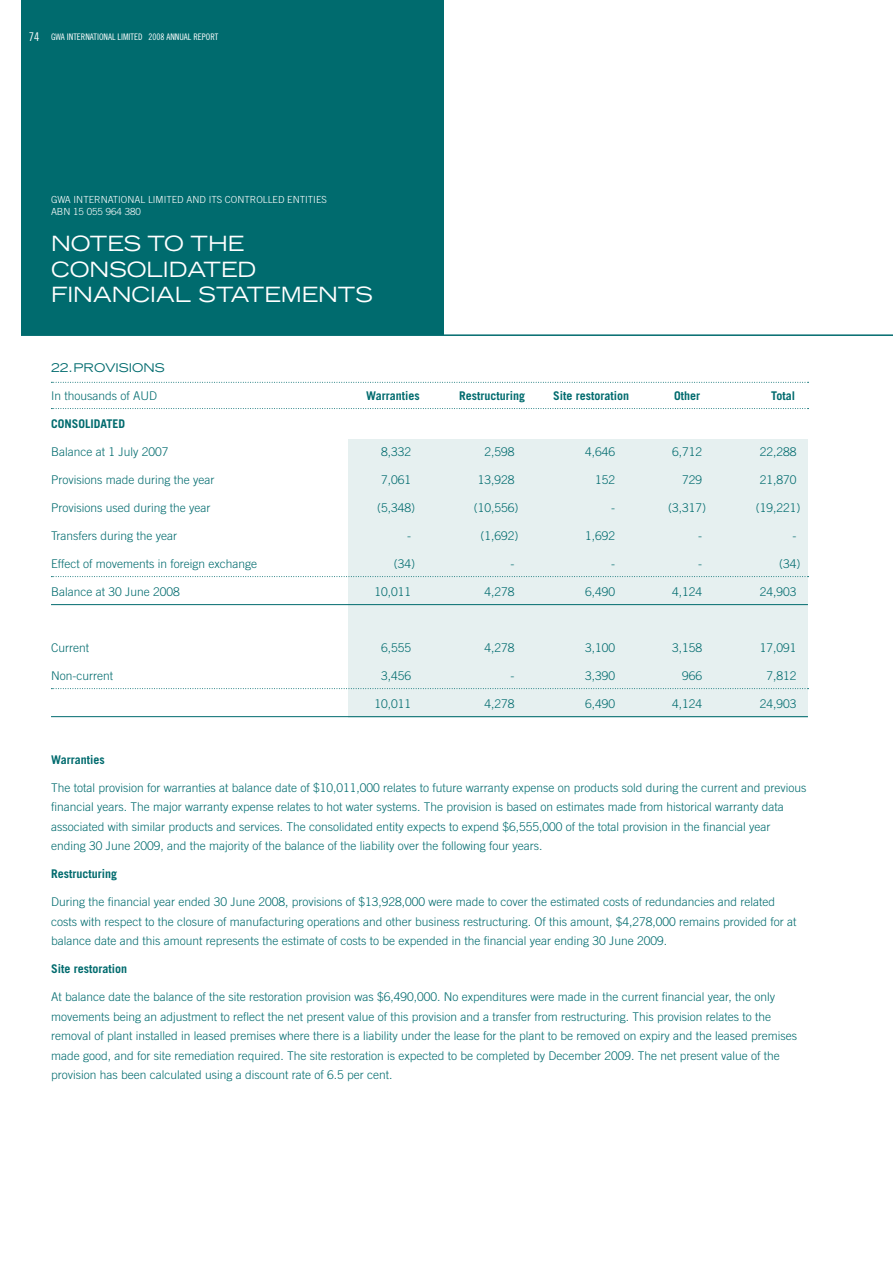
<style>
.page{position:relative;width:893px;height:1263px;background:#fff}
.page>*{position:absolute;margin:0;border:0;box-sizing:border-box;transform-origin:0 0}
.t1{font:expanded 21px "Trade Gothic LT Std";color:#fff}
.t2{font:300 12px/19.5px "Trade Gothic LT Std";color:#006b6e}
.t3{font:700 12px "Trade Gothic LT Std";color:#006b6e}
.t4{font:expanded 12px "Trade Gothic LT Std";color:#006b6e}
.t5{font:300 9.75px/12px "Trade Gothic LT Std";color:#fff}
.t6{font:9px "Trade Gothic LT Std Cn 18";color:#fff}
.s1{font-size:12px}
</style>
<div class="page">
<div style="left:21px;top:0;width:423px;height:335px;background:#006b6e"></div>
<hr style="left:0;top:334px;width:893px;height:2px;background:#006b6e">
<div style="left:0;top:0;width:21px;height:638px;background:#fff"></div>
<div style="left:349px;top:439px;width:459px;height:279px;background:#e6f0f0"></div>
<svg style="left:51px;top:382px;width:757px;height:1px"></svg>
<svg style="left:51px;top:408px;width:757px;height:1px"></svg>
<svg style="left:51px;top:576px;width:757px;height:1px"></svg>
<hr style="left:51px;top:604px;width:757px;height:1px;background:#006b6e">
<svg style="left:51px;top:688px;width:757px;height:1px"></svg>
<hr style="left:51px;top:716px;width:757px;height:1px;background:#006b6e">
<p class="t6" style="left:29px;top:31px;width:191px"><span class="s1">74</span> GWA INTERNATIONAL LIMITED 2008 ANNUAL REPORT</p>
<p class="t5" style="left:51px;top:193px;width:277px">GWA International Li mited and its controlled entiti es<br>ABN 15 055 964 380</p>
<h1 class="t1" style="left:51px;top:230px;width:19px">NOTES</h1>
<h1 class="t1" style="left:148px;top:230px;width:96px">TO THE</h1>
<h1 class="t1" style="left:51px;top:255px;width:20px">CONSO</h1>
<h1 class="t1" style="left:147px;top:255px;width:41px">LIDATED</h1>
<h1 class="t1" style="left:51px;top:281px;width:42px">FINANC</h1>
<h1 class="t1" style="left:150px;top:281px;width:67px">IAL STATEMENTS</h1>
<p class="t4" style="left:51px;top:359px;width:115px">22. PROVISIONS</p>
<p class="t2" style="left:51px;top:385px;width:96px">In thousands of AUD</p>
<p class="t3" style="left:366px;top:388px;width:55px">Warranties</p>
<p class="t3" style="left:459px;top:388px;width:67px">Restructuring</p>
<p class="t3" style="left:553px;top:388px;width:78px">Site restoration</p>
<p class="t3" style="left:674px;top:388px;width:28px">Other</p>
<p class="t3" style="left:771px;top:388px;width:26px">Total</p>
<p class="t3" style="left:51px;top:416px;width:76px">CONSOLIDATED</p>
<p class="t2" style="left:51px;top:441px;width:119px">Balance at 1 July 2007</p>
<p class="t2" style="left:381px;top:441px;width:32px">8,332</p>
<p class="t2" style="left:484px;top:441px;width:32px">2,598</p>
<p class="t2" style="left:585px;top:441px;width:32px">4,646</p>
<p class="t2" style="left:672px;top:441px;width:32px">6,712</p>
<p class="t2" style="left:760px;top:441px;width:38px">22,288</p>
<p class="t2" style="left:51px;top:469px;width:165px">Provisions made during the year</p>
<p class="t2" style="left:381px;top:469px;width:32px">7,061</p>
<p class="t2" style="left:478px;top:469px;width:38px">13,928</p>
<p class="t2" style="left:595px;top:469px;width:22px">152</p>
<p class="t2" style="left:682px;top:469px;width:22px">729</p>
<p class="t2" style="left:760px;top:469px;width:38px">21,870</p>
<p class="t2" style="left:51px;top:498px;width:161px">Provisions used during the year</p>
<p class="t2" style="left:377px;top:498px;width:40px">(5,348)</p>
<p class="t2" style="left:474px;top:498px;width:46px">(10,556)</p>
<p class="t2" style="left:611px;top:498px;width:5px">-</p>
<p class="t2" style="left:668px;top:498px;width:40px">(3,317)</p>
<p class="t2" style="left:756px;top:498px;width:46px">(19,221)</p>
<p class="t2" style="left:51px;top:526px;width:128px">Transfers during the year</p>
<p class="t2" style="left:407px;top:526px;width:5px">-</p>
<p class="t2" style="left:481px;top:526px;width:40px">(1,692)</p>
<p class="t2" style="left:585px;top:526px;width:32px">1,692</p>
<p class="t2" style="left:698px;top:526px;width:5px">-</p>
<p class="t2" style="left:793px;top:526px;width:5px">-</p>
<p class="t2" style="left:51px;top:554px;width:208px">Effect of movements in foreign exchange</p>
<p class="t2" style="left:394px;top:554px;width:23px">(34)</p>
<p class="t2" style="left:511px;top:554px;width:5px">-</p>
<p class="t2" style="left:611px;top:554px;width:5px">-</p>
<p class="t2" style="left:698px;top:554px;width:5px">-</p>
<p class="t2" style="left:779px;top:554px;width:23px">(34)</p>
<p class="t2" style="left:51px;top:582px;width:130px">Balance at 30 June 2008</p>
<p class="t2" style="left:374px;top:582px;width:38px">10,011</p>
<p class="t2" style="left:484px;top:582px;width:32px">4,278</p>
<p class="t2" style="left:585px;top:582px;width:32px">6,490</p>
<p class="t2" style="left:672px;top:582px;width:32px">4,124</p>
<p class="t2" style="left:760px;top:582px;width:38px">24,903</p>
<p class="t2" style="left:51px;top:638px;width:40px">Current</p>
<p class="t2" style="left:381px;top:638px;width:32px">6,555</p>
<p class="t2" style="left:484px;top:638px;width:32px">4,278</p>
<p class="t2" style="left:585px;top:638px;width:32px">3,100</p>
<p class="t2" style="left:672px;top:638px;width:32px">3,158</p>
<p class="t2" style="left:760px;top:638px;width:38px">17,091</p>
<p class="t2" style="left:51px;top:666px;width:64px">Non-current</p>
<p class="t2" style="left:381px;top:666px;width:32px">3,456</p>
<p class="t2" style="left:511px;top:666px;width:5px">-</p>
<p class="t2" style="left:585px;top:666px;width:32px">3,390</p>
<p class="t2" style="left:682px;top:666px;width:22px">966</p>
<p class="t2" style="left:766px;top:666px;width:32px">7,812</p>
<p class="t2" style="left:374px;top:694px;width:38px">10,011</p>
<p class="t2" style="left:484px;top:694px;width:32px">4,278</p>
<p class="t2" style="left:585px;top:694px;width:32px">6,490</p>
<p class="t2" style="left:672px;top:694px;width:32px">4,124</p>
<p class="t2" style="left:760px;top:694px;width:38px">24,903</p>
<p class="t3" style="left:51px;top:752px;width:55px">Warranties</p>
<p class="t2" style="left:51px;top:778px;width:757px">The total provision for warranties at balance date of $10,011,000 relates to future warranty expense on products sold during the current and previous financial years. The major warranty expense relates to hot water systems. The provision is based on estimates made from historical warranty data associated with similar products and services. The consolidated entity expects to expend $6,555,000 of the total provision in the financial year ending 30 June 2009, and the majority of the balance of the liability over the following four years.</p>
<p class="t3" style="left:51px;top:867px;width:67px">Restructuring</p>
<p class="t2" style="left:51px;top:892px;width:747px">During the financial year ended 30 June 2008, provisions of $13,928,000 were made to cover the estimated costs of redundancies and related costs with respect to the closure of manufacturing operations and other business restructuring. Of this amount, $4,278,000 remains provided for at balance date and this amount represents the estimate of costs to be expended in the financial year ending 30 June 2009.</p>
<p class="t3" style="left:51px;top:962px;width:78px">Site restoration</p>
<p class="t2" style="left:51px;top:987px;width:748px">At balance date the balance of the site restoration provision was $6,490,000. No expenditures were made in the current financial year, the only movements being an adjustment to reflect the net present value of this provision and a transfer from restructuring. This provision relates to the removal of plant installed in leased premises where there is a liability under the lease for the plant to be removed on expiry and the leased premises made good, and for site remediation required. The site restoration is expected to be completed by December 2009. The net present value of the provision has been calculated using a discount rate of 6.5 per cent.</p>
</div>
